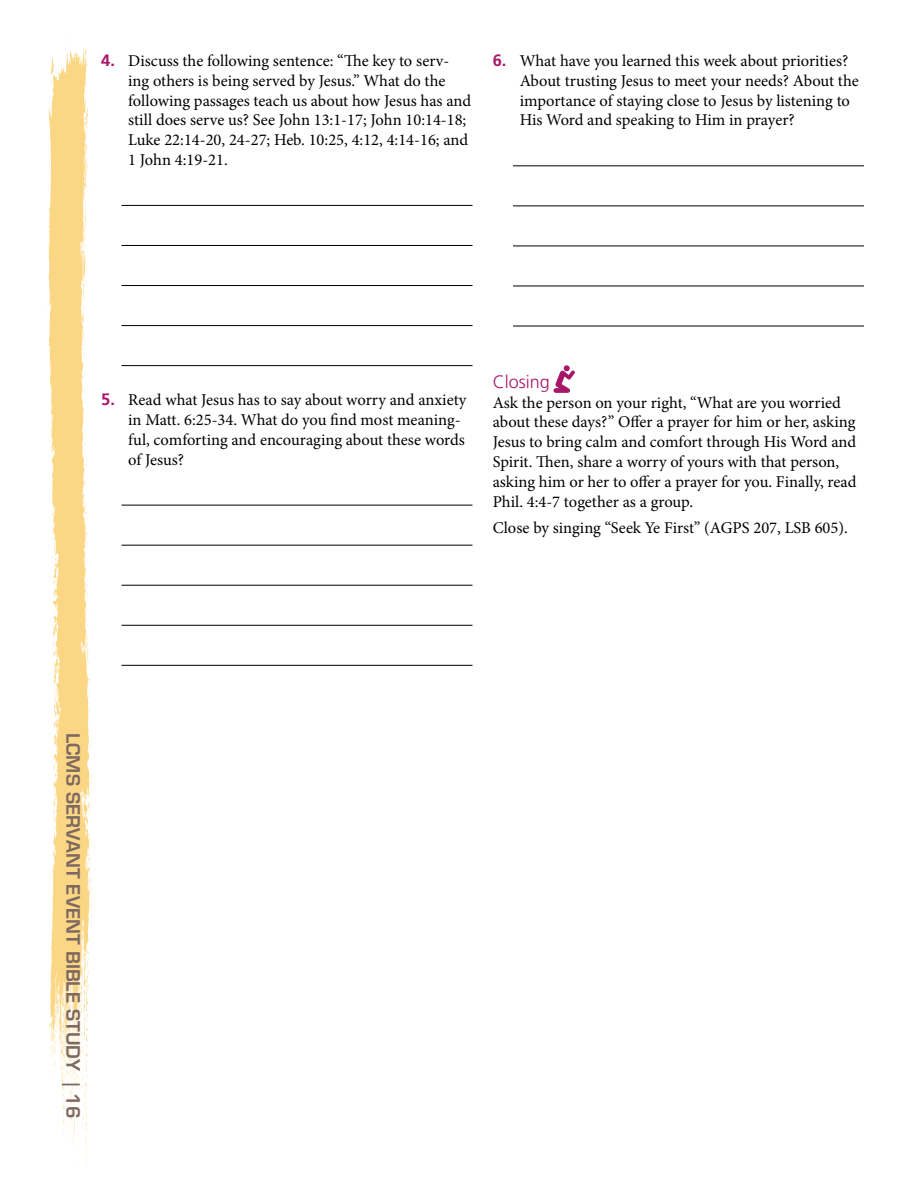
<style>
.page{position:relative;width:918px;height:1188px;background:#fff}
.page>*{position:absolute;margin:0;border:0;box-sizing:border-box;transform-origin:0 0}
.t1{font:600 18px "Eurostile LT Std";color:#7e6960}
.t2{font:300 18px "Frutiger LT Std";color:#a81667}
.t3{font:16.5px/19.8px "Minion Pro";letter-spacing:-.005em;color:#000}
.s1{font-family:"Frutiger LT Std";font-weight:700;color:#a81667}
</style>
<div class="page">
<svg style="left:47px;top:36px;width:45px;height:1129px;fill:#fbd785"></svg>
<hr style="left:122px;top:205px;width:350px;height:1px;background:#000">
<hr style="left:122px;top:245px;width:350px;height:1px;background:#000">
<hr style="left:122px;top:285px;width:350px;height:1px;background:#000">
<hr style="left:122px;top:325px;width:350px;height:1px;background:#000">
<hr style="left:122px;top:365px;width:350px;height:1px;background:#000">
<hr style="left:122px;top:505px;width:350px;height:1px;background:#000">
<hr style="left:122px;top:545px;width:350px;height:1px;background:#000">
<hr style="left:122px;top:585px;width:350px;height:1px;background:#000">
<hr style="left:122px;top:625px;width:350px;height:1px;background:#000">
<hr style="left:122px;top:665px;width:350px;height:1px;background:#000">
<hr style="left:513px;top:165px;width:351px;height:1px;background:#000">
<hr style="left:513px;top:205px;width:351px;height:1px;background:#000">
<hr style="left:513px;top:246px;width:351px;height:1px;background:#000">
<hr style="left:513px;top:286px;width:351px;height:1px;background:#000">
<hr style="left:513px;top:326px;width:351px;height:1px;background:#000">
<svg style="left:553px;top:365px;width:22px;height:28px"></svg>
<p class="t3" style="left:128px;top:51px;width:344px;text-indent:-27px"><span class="s1">4.</span> Discuss the following sentence: “The key to serv&shy;ing others is being served by Jesus.” What do the following passages teach us about how Jesus has and still does serve us? See John 13:1-17; John 10:14-18; Luke 22:14-20, 24-27; Heb. 10:25, 4:12, 4:14-16; and 1 John 4:19-21.</p>
<p class="t3" style="left:520px;top:51px;width:341px;text-indent:-27px"><span class="s1">6.</span> What have you learned this week about priorities?<br>About trusting Jesus to meet your needs? About the importance of staying close to Jesus by listening to His Word and speaking to Him in prayer?</p>
<p class="t3" style="left:128px;top:390px;width:340px;text-indent:-27px"><span class="s1">5.</span> Read what Jesus has to say about worry and anxiety in Matt. 6:25-34. What do you find most meaning&shy;ful, comforting and encouraging about these words of Jesus?</p>
<p class="t2" style="left:493px;top:371px;width:59px">Closing</p>
<p class="t3" style="left:493px;top:392px;width:365px">Ask the person on your right, “What are you worried about these days?” Offer a prayer for him or her, asking Jesus to bring calm and comfort through His Word and Spirit. Then, share a worry of yours with that person, asking him or her to offer a prayer for you. Finally, read Phil. 4:4-7 together as a group.</p>
<p class="t3" style="left:493px;top:518px;width:357px">Close by singing “Seek Ye First” (AGPS 207, LSB 605).</p>
<p class="t1" style="left:84px;top:733px;width:387px;rotate:90deg">LCMS Servant Event Bible Study | 16</p>
</div>
